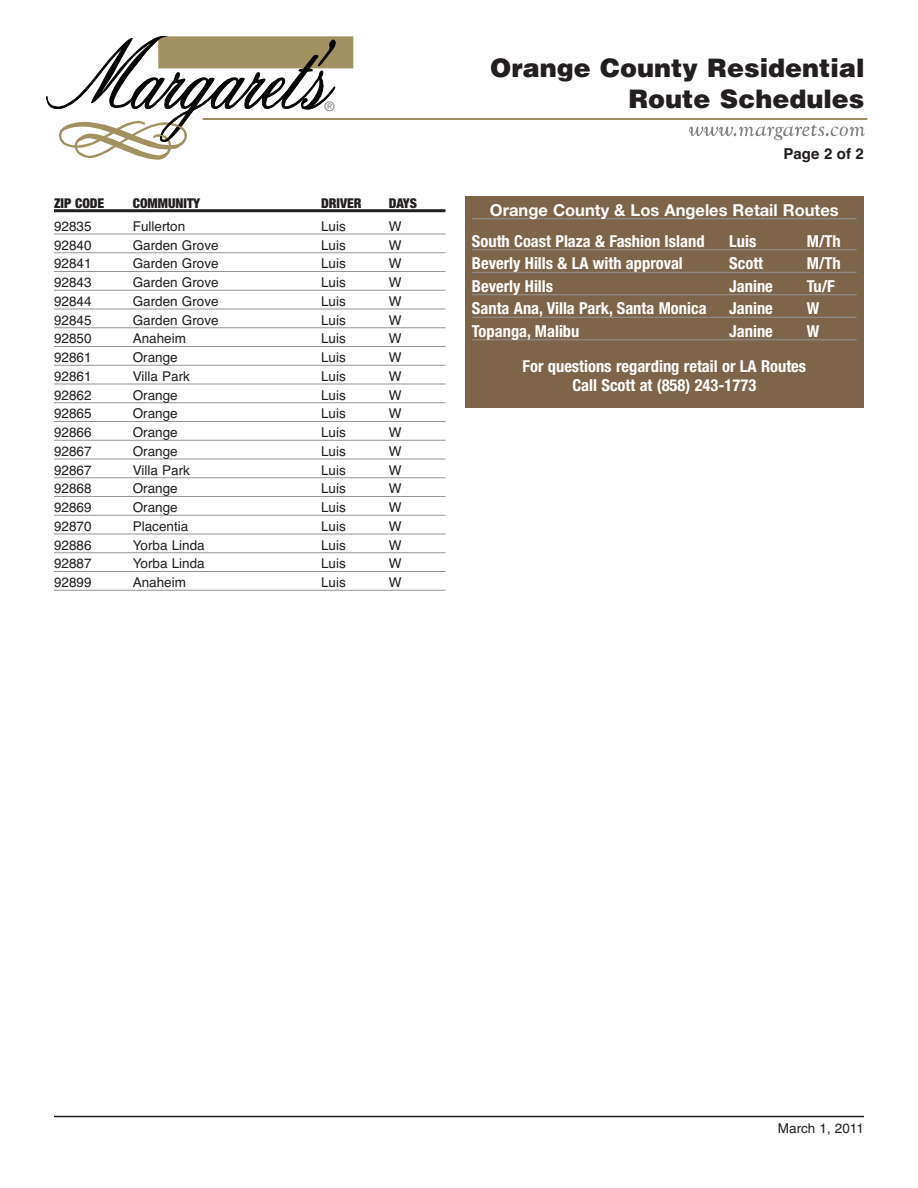
<style>
.page{position:relative;width:918px;height:1188px;background:#fff}
.page>*{position:absolute;margin:0;border:0;box-sizing:border-box;transform-origin:0 0}
.t1{font:900 25.5px/30.6px "Helvetica";color:#231f20;text-align:right}
.t2{font:700 condensed 16.5px/19.8px "Helvetica Neue";color:#fff;text-align:center}
.t3{font:700 16.5px "Helvetica Neue";color:#fff}
.t4{font:15px "Helvetica Bold TT";color:#231f20}
.t5{font:13.5px "Helvetica";color:#231f20}
.t6{font:900 condensed 13.5px "Helvetica Neue";color:#231f20}
.t7{font:13.05px "Helvetica";color:#808384}
</style>
<div class="page">
<div style="left:465px;top:197px;width:399px;height:211px;background:#7e6448"></div>
<svg style="left:47px;top:36px;width:306px;height:124px"></svg>
<hr style="left:203px;top:118px;width:664px;height:2px;background:#a29161">
<svg style="left:689px;top:124px;width:176px;height:16px"></svg>
<hr style="left:54px;top:234px;width:392px;height:1px;background:#939598">
<hr style="left:54px;top:252px;width:392px;height:1px;background:#939598">
<hr style="left:54px;top:271px;width:392px;height:1px;background:#939598">
<hr style="left:54px;top:290px;width:392px;height:1px;background:#939598">
<hr style="left:54px;top:309px;width:392px;height:1px;background:#939598">
<hr style="left:54px;top:327px;width:392px;height:1px;background:#939598">
<hr style="left:54px;top:346px;width:392px;height:1px;background:#939598">
<hr style="left:54px;top:365px;width:392px;height:1px;background:#939598">
<hr style="left:54px;top:384px;width:392px;height:1px;background:#939598">
<hr style="left:54px;top:402px;width:392px;height:1px;background:#939598">
<hr style="left:54px;top:421px;width:392px;height:1px;background:#939598">
<hr style="left:54px;top:440px;width:392px;height:1px;background:#939598">
<hr style="left:54px;top:459px;width:392px;height:1px;background:#939598">
<hr style="left:54px;top:477px;width:392px;height:1px;background:#939598">
<hr style="left:54px;top:496px;width:392px;height:1px;background:#939598">
<hr style="left:54px;top:515px;width:392px;height:1px;background:#939598">
<hr style="left:54px;top:534px;width:392px;height:1px;background:#939598">
<hr style="left:54px;top:552px;width:392px;height:1px;background:#939598">
<hr style="left:54px;top:571px;width:392px;height:1px;background:#939598">
<hr style="left:54px;top:590px;width:392px;height:1px;background:#939598">
<hr style="left:54px;top:209px;width:392px;height:3px;background:#231f20">
<hr style="left:54px;top:1116px;width:810px;height:1px;background:#231f20">
<hr style="left:472px;top:218px;width:385px;height:1px;background:#939598">
<hr style="left:472px;top:250px;width:385px;height:1px;background:#939598">
<hr style="left:472px;top:272px;width:385px;height:1px;background:#939598">
<hr style="left:472px;top:295px;width:385px;height:1px;background:#939598">
<hr style="left:472px;top:317px;width:385px;height:1px;background:#939598">
<hr style="left:472px;top:340px;width:385px;height:1px;background:#939598">
<p class="t7" style="left:325px;top:101px;width:11px">®</p>
<p class="t6" style="left:54px;top:195px;width:52px">ZIP CODE</p>
<p class="t6" style="left:133px;top:195px;width:69px">COMMUNITY</p>
<p class="t6" style="left:321px;top:195px;width:42px">DRIVER</p>
<p class="t6" style="left:389px;top:195px;width:30px">DAYS</p>
<p class="t5" style="left:54px;top:218px;width:39px">92835</p>
<p class="t5" style="left:133px;top:218px;width:54px">Fullerton</p>
<p class="t5" style="left:321px;top:218px;width:26px">Luis</p>
<p class="t5" style="left:389px;top:218px;width:14px">W</p>
<p class="t5" style="left:54px;top:237px;width:39px">92840</p>
<p class="t5" style="left:133px;top:237px;width:87px">Garden Grove</p>
<p class="t5" style="left:321px;top:237px;width:26px">Luis</p>
<p class="t5" style="left:389px;top:237px;width:14px">W</p>
<p class="t5" style="left:54px;top:256px;width:39px">92841</p>
<p class="t5" style="left:133px;top:256px;width:87px">Garden Grove</p>
<p class="t5" style="left:321px;top:256px;width:26px">Luis</p>
<p class="t5" style="left:389px;top:256px;width:14px">W</p>
<p class="t5" style="left:54px;top:275px;width:39px">92843</p>
<p class="t5" style="left:133px;top:275px;width:87px">Garden Grove</p>
<p class="t5" style="left:321px;top:275px;width:26px">Luis</p>
<p class="t5" style="left:389px;top:275px;width:14px">W</p>
<p class="t5" style="left:54px;top:293px;width:39px">92844</p>
<p class="t5" style="left:133px;top:293px;width:87px">Garden Grove</p>
<p class="t5" style="left:321px;top:293px;width:26px">Luis</p>
<p class="t5" style="left:389px;top:293px;width:14px">W</p>
<p class="t5" style="left:54px;top:312px;width:39px">92845</p>
<p class="t5" style="left:133px;top:312px;width:87px">Garden Grove</p>
<p class="t5" style="left:321px;top:312px;width:26px">Luis</p>
<p class="t5" style="left:389px;top:312px;width:14px">W</p>
<p class="t5" style="left:54px;top:331px;width:39px">92850</p>
<p class="t5" style="left:133px;top:331px;width:55px">Anaheim</p>
<p class="t5" style="left:321px;top:331px;width:26px">Luis</p>
<p class="t5" style="left:389px;top:331px;width:14px">W</p>
<p class="t5" style="left:54px;top:350px;width:39px">92861</p>
<p class="t5" style="left:133px;top:350px;width:47px">Orange</p>
<p class="t5" style="left:321px;top:350px;width:26px">Luis</p>
<p class="t5" style="left:389px;top:350px;width:14px">W</p>
<p class="t5" style="left:54px;top:368px;width:39px">92861</p>
<p class="t5" style="left:133px;top:368px;width:59px">Villa Park</p>
<p class="t5" style="left:321px;top:368px;width:26px">Luis</p>
<p class="t5" style="left:389px;top:368px;width:14px">W</p>
<p class="t5" style="left:54px;top:387px;width:39px">92862</p>
<p class="t5" style="left:133px;top:387px;width:47px">Orange</p>
<p class="t5" style="left:321px;top:387px;width:26px">Luis</p>
<p class="t5" style="left:389px;top:387px;width:14px">W</p>
<p class="t5" style="left:54px;top:406px;width:39px">92865</p>
<p class="t5" style="left:133px;top:406px;width:47px">Orange</p>
<p class="t5" style="left:321px;top:406px;width:26px">Luis</p>
<p class="t5" style="left:389px;top:406px;width:14px">W</p>
<p class="t5" style="left:54px;top:425px;width:39px">92866</p>
<p class="t5" style="left:133px;top:425px;width:47px">Orange</p>
<p class="t5" style="left:321px;top:425px;width:26px">Luis</p>
<p class="t5" style="left:389px;top:425px;width:14px">W</p>
<p class="t5" style="left:54px;top:443px;width:39px">92867</p>
<p class="t5" style="left:133px;top:443px;width:47px">Orange</p>
<p class="t5" style="left:321px;top:443px;width:26px">Luis</p>
<p class="t5" style="left:389px;top:443px;width:14px">W</p>
<p class="t5" style="left:54px;top:462px;width:39px">92867</p>
<p class="t5" style="left:133px;top:462px;width:59px">Villa Park</p>
<p class="t5" style="left:321px;top:462px;width:26px">Luis</p>
<p class="t5" style="left:389px;top:462px;width:14px">W</p>
<p class="t5" style="left:54px;top:481px;width:39px">92868</p>
<p class="t5" style="left:133px;top:481px;width:47px">Orange</p>
<p class="t5" style="left:321px;top:481px;width:26px">Luis</p>
<p class="t5" style="left:389px;top:481px;width:14px">W</p>
<p class="t5" style="left:54px;top:500px;width:39px">92869</p>
<p class="t5" style="left:133px;top:500px;width:47px">Orange</p>
<p class="t5" style="left:321px;top:500px;width:26px">Luis</p>
<p class="t5" style="left:389px;top:500px;width:14px">W</p>
<p class="t5" style="left:54px;top:518px;width:39px">92870</p>
<p class="t5" style="left:133px;top:518px;width:57px">Placentia</p>
<p class="t5" style="left:321px;top:518px;width:26px">Luis</p>
<p class="t5" style="left:389px;top:518px;width:14px">W</p>
<p class="t5" style="left:54px;top:537px;width:39px">92886</p>
<p class="t5" style="left:133px;top:537px;width:73px">Yorba Linda</p>
<p class="t5" style="left:321px;top:537px;width:26px">Luis</p>
<p class="t5" style="left:389px;top:537px;width:14px">W</p>
<p class="t5" style="left:54px;top:556px;width:39px">92887</p>
<p class="t5" style="left:133px;top:556px;width:73px">Yorba Linda</p>
<p class="t5" style="left:321px;top:556px;width:26px">Luis</p>
<p class="t5" style="left:389px;top:556px;width:14px">W</p>
<p class="t5" style="left:54px;top:575px;width:39px">92899</p>
<p class="t5" style="left:133px;top:575px;width:55px">Anaheim</p>
<p class="t5" style="left:321px;top:575px;width:26px">Luis</p>
<p class="t5" style="left:389px;top:575px;width:14px">W</p>
<h1 class="t1" style="left:490px;top:53px;width:376px">Orange County Residential<br>Route Schedules</h1>
<p class="t4" style="left:784px;top:145px;width:82px">Page 2 of 2</p>
<p class="t3" style="left:490px;top:204px;width:350px">Orange County &amp; Los Angeles Retail Routes</p>
<p class="t2" style="left:472px;top:232px;width:234px">South Coast Plaza &amp; Fashion Island</p>
<p class="t2" style="left:729px;top:232px;width:29px">Luis</p>
<p class="t2" style="left:807px;top:232px;width:35px">M/Th</p>
<p class="t2" style="left:472px;top:255px;width:212px">Beverly Hills &amp; LA with approval</p>
<p class="t2" style="left:729px;top:255px;width:35px">Scott</p>
<p class="t2" style="left:807px;top:255px;width:35px">M/Th</p>
<p class="t2" style="left:472px;top:277px;width:83px">Beverly Hills</p>
<p class="t2" style="left:729px;top:277px;width:45px">Janine</p>
<p class="t2" style="left:807px;top:277px;width:30px">Tu/F</p>
<p class="t2" style="left:472px;top:300px;width:236px">Santa Ana, Villa Park, Santa Monica</p>
<p class="t2" style="left:729px;top:300px;width:45px">Janine</p>
<p class="t2" style="left:807px;top:300px;width:14px">W</p>
<p class="t2" style="left:472px;top:322px;width:109px">Topanga, Malibu</p>
<p class="t2" style="left:729px;top:322px;width:45px">Janine</p>
<p class="t2" style="left:807px;top:322px;width:14px">W</p>
<p class="t2" style="left:522px;top:357px;width:285px">For questions regarding retail or LA Routes<br>Call Scott at (858) 243-1773</p>
<p class="t5" style="left:778px;top:1121px;width:88px">March 1, 2011</p>
</div>
